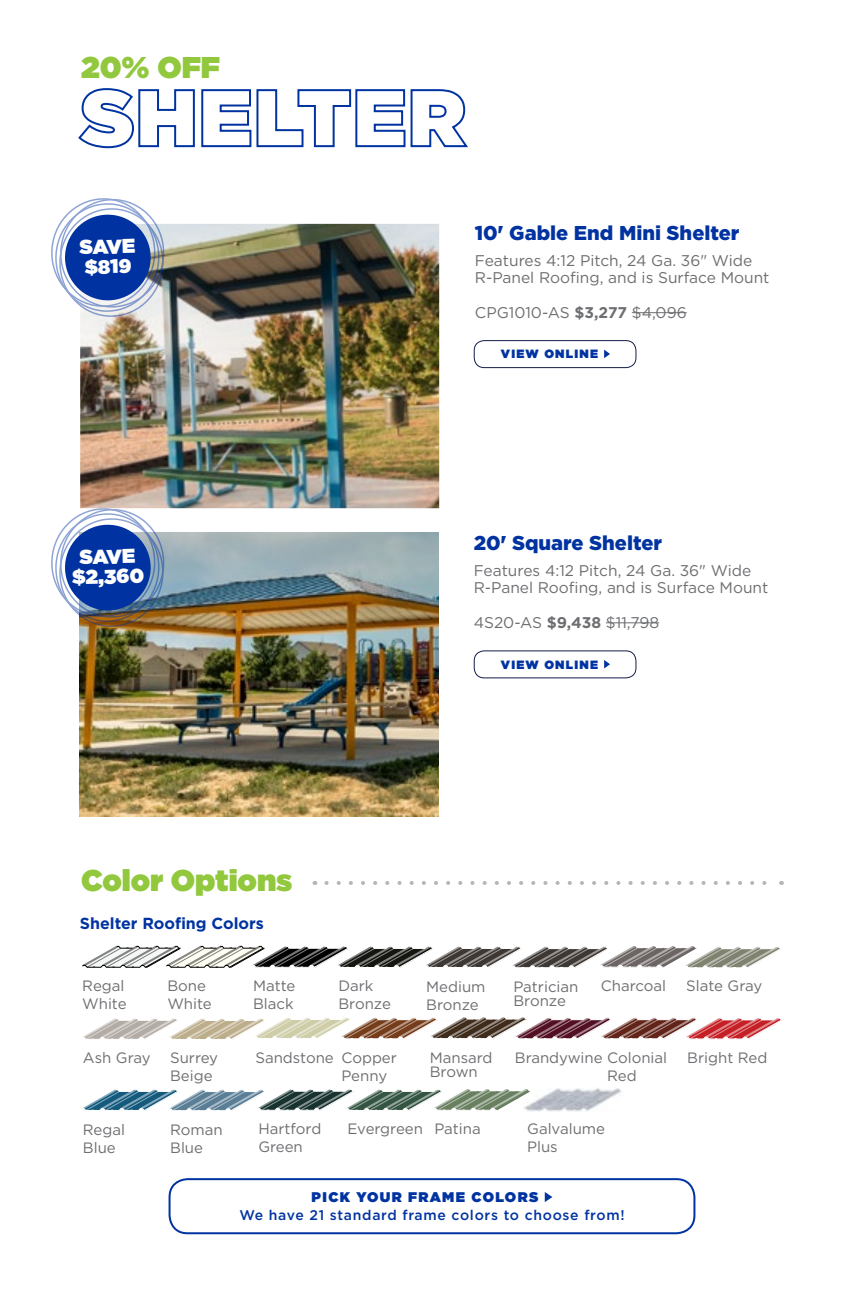
<style>
.page{position:relative;width:864px;height:1296px;background:#fff}
.page>*{position:absolute;margin:0;border:0;box-sizing:border-box;transform-origin:0 0}
.t1{font:900 30px "Gotham";color:#92c83e}
.t2{font:900 20px "Gotham";color:#0033a1}
.t3{font:900 20px/20px "Gotham";color:#fff;text-align:center}
.t4{font:900 19.6px "Gotham";color:#fff}
.t5{font:700 16px "Gotham";color:#0033a1}
.t6{font:15.6px/17px "Gotham";color:#6d6e71}
.t7{font:15px/18px "Gotham";color:#6d6e71}
.t8{font:500 14px "Gotham";letter-spacing:.05em;color:#0033a1}
.t9{font:900 14px "Gotham";letter-spacing:.1em;color:#0033a1}
.t10{font:900 12px "Gotham";letter-spacing:.1em;color:#0033a1}
.s1{font-weight:700}
</style>
<div class="page">
<hr style="left:632px;top:312px;width:55px;height:1px;background:#6d6e71">
<img style="left:80px;top:224px;width:359px;height:284px">
<svg style="left:51px;top:198px;width:116px;height:120px"></svg>
<svg style="left:78px;top:88px;width:390px;height:61px"></svg>
<img style="left:80px;top:532px;width:359px;height:284px">
<img style="left:51px;top:505px;width:116px;height:123px">
<hr style="left:606px;top:622px;width:53px;height:1px;background:#6d6e71">
<div style="left:474px;top:340px;width:162px;height:28px;border:1px solid #141c47;border-radius:10px"></div>
<svg style="left:604px;top:350px;width:6px;height:8px"></svg>
<div style="left:474px;top:650px;width:162px;height:28px;border:1px solid #141c47;border-radius:10px"></div>
<svg style="left:604px;top:660px;width:6px;height:9px"></svg>
<div style="left:169px;top:1178px;width:526px;height:56px;border:2px solid #0033a1;border-radius:18px"></div>
<svg style="left:545px;top:1192px;width:7px;height:10px"></svg>
<img style="left:531px;top:1088px;width:91px;height:24px">
<svg style="left:83px;top:1017px;width:699px;height:23px"></svg>
<svg style="left:83px;top:1089px;width:448px;height:22px"></svg>
<svg style="left:82px;top:946px;width:698px;height:22px"></svg>
<svg style="left:326px;top:881px;width:441px;height:4px"></svg>
<h1 class="t1" style="left:81px;top:46px;width:141px">20% OFF</h1>
<h2 class="t3" style="left:79px;top:237px;width:57px;rotate:-2deg">SAVE</h2>
<h3 class="t4" style="left:85px;top:253px;width:48px;rotate:-1deg">$819</h3>
<h2 class="t3" style="left:71px;top:547px;width:74px;rotate:-2deg">SAVE $2,360</h2>
<h1 class="t1" style="left:81px;top:859px;width:213px">Color Options</h1>
<p class="t5" style="left:80px;top:913px;width:186px">Shelter Roofing Colors</p>
<h2 class="t2" style="left:475px;top:219px;width:266px">10' Gable End Mini Shelter</h2>
<p class="t6" style="left:475px;top:251px;width:296px">Features 4:12 Pitch, 24 Ga. 36" Wide<br>R-Panel Roofing, and is Surface Mount</p>
<p class="t6" style="left:475px;top:303px;width:213px">CPG1010-AS <span class="s1">$3,277</span> $4,096</p>
<p class="t10" style="left:501px;top:345px;width:99px">VIEW ONLINE</p>
<h2 class="t2" style="left:474px;top:529px;width:190px">20' Square Shelter</h2>
<p class="t6" style="left:474px;top:562px;width:296px">Features 4:12 Pitch, 24 Ga. 36" Wide<br>R-Panel Roofing, and is Surface Mount</p>
<p class="t6" style="left:474px;top:614px;width:187px">4S20-AS <span class="s1">$9,438</span> $11,798</p>
<p class="t10" style="left:501px;top:656px;width:99px">VIEW ONLINE</p>
<p class="t7" style="left:82px;top:977px;width:46px">Regal<br>White</p>
<p class="t7" style="left:167px;top:977px;width:46px">Bone<br>White</p>
<p class="t7" style="left:253px;top:977px;width:44px">Matte<br>Black</p>
<p class="t7" style="left:338px;top:977px;width:54px">Dark<br>Bronze</p>
<p class="t7" style="left:686px;top:977px;width:78px">Slate Gray</p>
<p class="t7" style="left:601px;top:977px;width:67px">Charcoal</p>
<p class="t7" style="left:426px;top:977px;width:61px">Medium<br>Bronze</p>
<p class="t7" style="left:513px;top:979px;width:66px;line-height:14px">Patrician<br>Bronze</p>
<p class="t7" style="left:83px;top:1049px;width:69px">Ash Gray</p>
<p class="t7" style="left:170px;top:1049px;width:50px">Surrey<br>Beige</p>
<p class="t7" style="left:430px;top:1051px;width:64px;line-height:14px">Mansard<br>Brown</p>
<p class="t7" style="left:258px;top:1120px;width:64px">Hartford<br>Green</p>
<p class="t7" style="left:341px;top:1049px;width:57px;text-indent:-86px">Sandstone Copper<br>Penny</p>
<p class="t7" style="left:607px;top:1049px;width:62px;text-indent:-92px">Brandywine Colonial<br>Red</p>
<p class="t7" style="left:687px;top:1049px;width:82px">Bright Red</p>
<p class="t7" style="left:170px;top:1120px;width:54px">Roman<br>Blue</p>
<p class="t7" style="left:434px;top:1120px;width:48px">Patina</p>
<p class="t7" style="left:527px;top:1119px;width:79px">Galvalume<br>Plus</p>
<p class="t7" style="left:83px;top:1120px;width:44px">Regal</p>
<p class="t7" style="left:347px;top:1120px;width:77px">Evergreen</p>
<p class="t7" style="left:83px;top:1138px;width:34px">Blue</p>
<p class="t9" style="left:312px;top:1187px;width:228px">PICK YOUR FRAME COLORS</p>
<p class="t8" style="left:239px;top:1206px;width:387px">We have 21 standard frame colors to choose from!</p>
</div>
